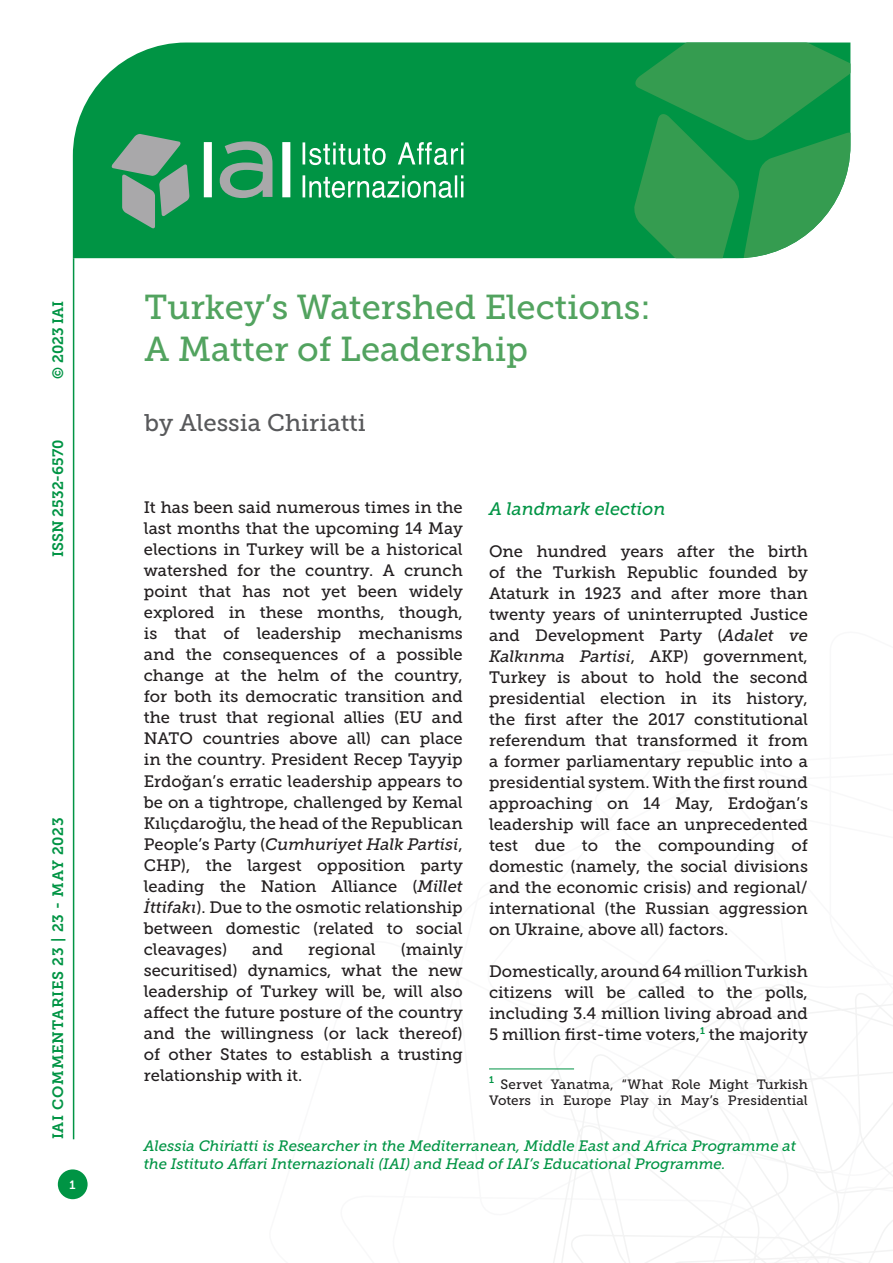
<style>
.page{position:relative;width:893px;height:1263px;background:#fff}
.page>*{position:absolute;margin:0;border:0;box-sizing:border-box;transform-origin:0 0}
.Titolo_Copertina{font:34.5px "Museo Slab 500";color:#52a35f}
.Autori_copertina{font:24px "Museo Slab 500";color:#58595b}
.Titolo_paragrafo_2{font:italic 18px "Museo Slab 500";color:#009444}
.Testo{font:16.5px/21px "Museo Slab 500";color:#231f20;text-align:justify}
.t1{font:italic 15px/18px "Museo Slab 500";color:#009444}
.t2{font:15px "Museo Slab 700";letter-spacing:.045em;color:#009444}
.t3{font:15px "Museo Slab 700";color:#009444}
.Nota{font:13.5px/16.2px "Museo Slab 500";letter-spacing:.005em;color:#231f20}
.t4{font:12px "Museo Slab 700";color:#fff}
.s1{font-style:italic}
</style>
<div class="page">
<svg style="left:531px;top:960px;width:362px;height:303px"></svg>
<hr style="left:73px;top:258px;width:1px;height:881px;background:#009444">
<div style="left:73px;top:43px;width:560px;height:215px;background:#009444"></div>
<svg style="left:633px;top:43px;width:217px;height:215px;background:#329f56"></svg>
<svg style="left:303px;top:142px;width:160px;height:56px;background:#3fae72"></svg>
<svg style="left:111px;top:134px;width:79px;height:95px;background:#5a9e7a"></svg>
<svg style="left:204px;top:141px;width:86px;height:57px"></svg>
<div style="left:58px;top:1169px;width:30px;height:30px;background:#009444;border-radius:50%"></div>
<hr style="left:489px;top:1068px;width:85px;height:1px;background:#009444">
<p class="t2" style="left:50px;top:379px;width:80px;rotate:-90deg">© 2023 IAI</p>
<p class="t3" style="left:50px;top:557px;width:119px;rotate:-90deg">ISSN 2532-6570</p>
<p class="t2" style="left:50px;top:1139px;width:324px;rotate:-90deg">IAI COMMENTARIES 23 | 23 - MAY 2023</p>
<p class="t4" style="left:70px;top:1178px;width:8px">1</p>
<p class="Titolo_Copertina" style="left:145px;top:288px;width:508px">Turkey’s Watershed Elections:</p>
<p class="Titolo_Copertina" style="left:145px;top:330px;width:385px">A Matter of Leadership</p>
<p class="Autori_copertina" style="left:145px;top:409px;width:223px">by Alessia Chiriatti</p>
<p class="Testo" style="left:144px;top:497px;width:320px">It has been said numerous times in the last months that the upcoming 14 May elections in Turkey will be a historical watershed for the country. A crunch point that has not yet been widely explored in these months, though, is that of leadership mechanisms and the consequences of a possible change at the helm of the country, for both its democratic transition and the trust that regional allies (EU and NATO countries above all) can place in the country. President Recep Tayyip Erdoğan’s erratic leadership appears to be on a tightrope, challenged by Kemal Kılıçdaroğlu, the head of the Republican People’s Party (<span class="s1">Cumhuriyet Halk Partisi</span>, CHP), the largest opposition party leading the Nation Alliance (<span class="s1">Millet İttifakı</span>). Due to the osmotic relationship between domestic (related to social cleavages)</p>
<p class="Testo" style="left:144px;top:938px;width:320px;text-indent:257px">(mainly securitised) dynamics, what the new leadership of Turkey will be, will also affect the future posture of the country and the willingness (or lack thereof) of other States to establish a trusting relationship with it.</p>
<p class="Testo" style="left:252px;top:938px;width:32px">and</p>
<p class="Testo" style="left:308px;top:938px;width:69px">regional</p>
<p class="Titolo_paragrafo_2" style="left:489px;top:498px;width:178px">A landmark election</p>
<p class="Testo" style="left:489px;top:540px;width:320px">One hundred years after the birth of the Turkish Republic founded by Ataturk in 1923 and after more than twenty years of uninterrupted Justice and Development Party (<span class="s1">Adalet ve Kalkınma Partisi</span>, AKP) government, Turkey is about to hold the second presidential election in its history, the first after the 2017 constitutional referendum that transformed it from a former parliamentary republic into a presidential system. With the first round approaching on 14 May, Erdoğan’s leadership will face an unprecedented test due to the compounding of domestic (namely, the social divisions and the economic crisis) and regional/ international (the Russian aggression on Ukraine, above all) factors.</p>
<p class="Testo" style="left:489px;top:960px;width:320px">Domestically, around 64 million Turkish citizens will be called to the polls, including 3.4 million living abroad and 5 million first-time voters,<sup>1</sup> the majority</p>
<p class="Nota" style="left:489px;top:1076px;width:320px"><sup>1</sup> Servet Yanatma, “What Role Might Turkish<br>Voters in Europe Play in May’s Presidential</p>
<p class="t1" style="left:144px;top:1137px;width:654px">Alessia Chiriatti is Researcher in the Mediterranean, Middle East and Africa Programme at the Istituto Affari Internazionali (IAI) and Head of IAI’s Educational Programme.</p>
</div>
